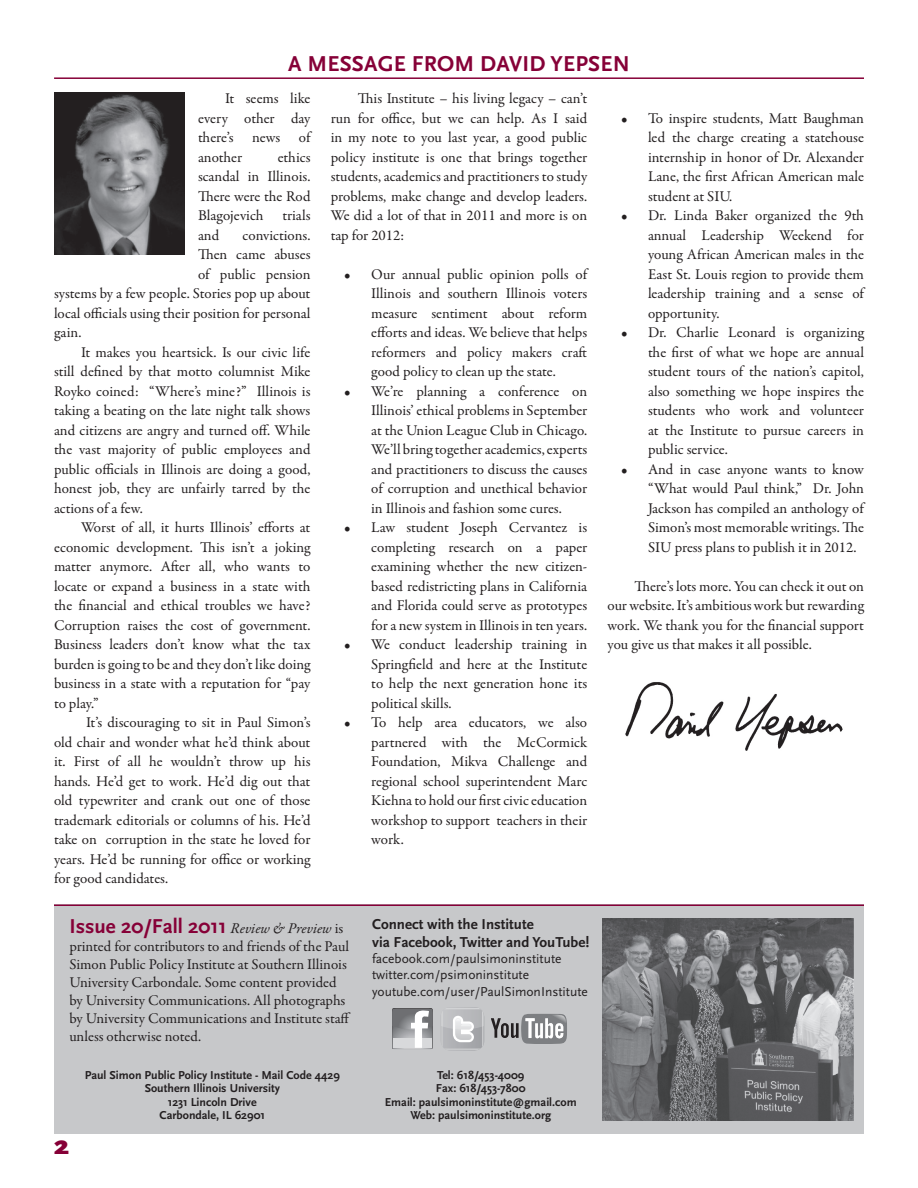
<style>
.page{position:relative;width:918px;height:1188px;background:#fff}
.page>*{position:absolute;margin:0;border:0;box-sizing:border-box;transform-origin:0 0}
.t1{font:900 27px "Scala Sans OT";color:#860037}
.t2{font:700 22.5px "Scala Sans OT";letter-spacing:.01em;color:#860037}
.t3{font:700 21px "Scala Sans OT";color:#860037}
.t4{font:15px/19.5px "Garamond Premr Pro";color:#231f20;text-align:justify}
.t5{font:700 15px "Scala Sans OT";color:#231f20}
.t6{font:13.5px "Scala Sans OT";color:#231f20}
.t7{font:700 12px "Scala Sans OT";color:#231f20}
.s1{font-family:"Garamond Premr Pro";font-weight:400;font-style:italic;font-size:15px;color:#231f20}
.s2{font-family:"Garamond Premr Pro";font-weight:400;font-size:15px;color:#231f20}
</style>
<div class="page">
<div style="left:55px;top:904px;width:809px;height:230px;background:#c7c8ca"></div>
<hr style="left:54px;top:77px;width:810px;height:2px;background:#860037">
<hr style="left:54px;top:904px;width:810px;height:2px;background:#860037">
<svg style="left:392px;top:1008px;width:41px;height:41px;background:#acadaf"></svg>
<svg style="left:443px;top:1007px;width:41px;height:44px"></svg>
<svg style="left:491px;top:1014px;width:76px;height:30px"></svg>
<img style="left:54px;top:92px;width:131px;height:162px">
<img style="left:625px;top:682px;width:218px;height:68px">
<img style="left:603px;top:918px;width:250px;height:202px">
<p class="t2" style="left:288px;top:52px;width:343px">A MESSAGE FROM DAVID YEPSEN</p>
<p class="t4" style="left:198px;top:89px;width:114px;text-indent:27px">It seems like every other day there’s news of another</p>
<p class="t4" style="left:331px;top:89px;width:258px;text-indent:27px">This Institute – his living legacy – can’t run for office, but we can help. As I said in my note to you last year, a good public policy institute is one that brings together students, academics and practitioners to study problems, make change and develop leaders.<br>We did a lot of that in 2011 and more is on tap for 2012:</p>
<p class="t4" style="left:371px;top:265px;width:218px;text-indent:-27px">• Our annual public opinion polls of Illinois and southern Illinois voters measure sentiment about reform efforts and ideas. We believe that helps reformers and policy makers craft good policy to clean up the state.</p>
<p class="t4" style="left:371px;top:382px;width:218px;text-indent:-27px">• We’re planning a conference on Illinois’ ethical problems in September at the Union League Club in Chicago.<br>We’ll bring together academics, experts and practitioners to discuss the causes of corruption and unethical behavior in Illinois and fashion some cures.</p>
<p class="t4" style="left:371px;top:518px;width:218px;text-indent:-27px">• Law student Joseph Cervantez is completing research on a paper examining whether the new citizen&shy;based redistricting plans in California and Florida could serve as prototypes for a new system in Illinois in ten years.</p>
<p class="t4" style="left:371px;top:635px;width:218px;text-indent:-27px">• We conduct leadership training in Springfield and here at the Institute to help the next generation hone its political skills.</p>
<p class="t4" style="left:371px;top:713px;width:218px;text-indent:-27px">• To help area educators, we also partnered with the McCormick Foundation, Mikva Challenge and regional school superintendent Marc Kiehna to hold our first civic education workshop to support teachers in their work.</p>
<p class="t4" style="left:648px;top:109px;width:218px;text-indent:-27px">• To inspire students, Matt Baughman led the charge creating a statehouse internship in honor of Dr. Alexander Lane, the first African American male student at SIU.</p>
<p class="t4" style="left:648px;top:206px;width:218px;text-indent:-27px">• Dr. Linda Baker organized the 9th annual Leadership Weekend for young African American males in the East St. Louis region to provide them leadership training and a sense of opportunity.</p>
<p class="t4" style="left:648px;top:323px;width:218px;text-indent:-27px">• Dr. Charlie Leonard is organizing the first of what we hope are annual student tours of the nation’s capitol, also something we hope inspires the students who work and volunteer at the Institute to pursue careers in public service.</p>
<p class="t4" style="left:648px;top:460px;width:218px;text-indent:-27px">• And in case anyone wants to know “What would Paul think,” Dr. John Jackson has compiled an anthology of Simon’s most memorable writings. The SIU press plans to publish it in 2012.</p>
<p class="t4" style="left:608px;top:577px;width:258px;text-indent:27px">There’s lots more. You can check it out on our website. It’s ambitious work but rewarding work. We thank you for the financial support you give us that makes it all possible.</p>
<p class="t4" style="left:198px;top:148px;width:114px;text-indent:80px">ethics scandal in Illinois.<br>There were the Rod Blagojevich</p>
<p class="t4" style="left:283px;top:206px;width:29px">trials</p>
<p class="t4" style="left:198px;top:226px;width:23px">and</p>
<p class="t4" style="left:243px;top:226px;width:69px">convictions.</p>
<p class="t4" style="left:198px;top:245px;width:114px">Then came abuses</p>
<p class="t4" style="left:198px;top:265px;width:114px">of public pension</p>
<p class="t4" style="left:54px;top:284px;width:258px">systems by a few people. Stories pop up about</p>
<p class="t4" style="left:54px;top:304px;width:258px">local officials using their position for personal</p>
<p class="t4" style="left:54px;top:323px;width:29px">gain.</p>
<p class="t4" style="left:54px;top:343px;width:258px;text-indent:27px">It makes you heartsick. Is our civic life still defined by that motto columnist Mike Royko coined: “Where’s mine?” Illinois is taking a beating on the late night talk shows and citizens are angry and turned off. While the vast majority of public employees and public officials in Illinois are doing a good, honest job, they are unfairly tarred by the actions of a few.</p>
<p class="t4" style="left:54px;top:518px;width:258px;text-indent:27px">Worst of all, it hurts Illinois’ efforts at economic development. This isn’t a joking matter anymore. After all, who wants to locate or expand a business in a state with the financial and ethical troubles we have?<br>Corruption raises the cost of government.<br>Business leaders don’t know what the tax burden is going to be and they don’t like doing business in a state with a reputation for “pay to play.”</p>
<p class="t4" style="left:54px;top:713px;width:258px;text-indent:32px">It’s discouraging to sit in Paul Simon’s old chair and wonder what he’d think about it. First of all he wouldn’t throw up his hands. He’d get to work. He’d dig out that old typewriter and crank out one of those trademark editorials or columns of his. He’d take on corruption in the state he loved for years. He’d be running for office or working for good candidates.</p>
<p class="t3" style="left:69px;top:915px;width:275px">Issue 20/Fall 2011 <span class="s1">Review &amp; Preview</span> <span class="s2">is</span></p>
<p class="t4" style="left:69px;top:938px;width:283px;line-height:18px;text-align:left">printed for contributors to and friends of the Paul Simon Public Policy Institute at Southern Illinois University Carbondale. Some content provided by University Communications. All photographs by University Communications and Institute staff unless otherwise noted.</p>
<p class="t1" style="left:54px;top:1129px;width:16px">2</p>
<p class="t7" style="left:85px;top:1068px;width:257px">Paul Simon Public Policy Institute - Mail Code 4429</p>
<p class="t7" style="left:145px;top:1081px;width:137px">Southern Illinois University</p>
<p class="t7" style="left:168px;top:1095px;width:90px">1231 Lincoln Drive</p>
<p class="t7" style="left:160px;top:1108px;width:107px">Carbondale, IL 62901</p>
<p class="t5" style="left:372px;top:916px;width:163px">Connect with the Institute</p>
<p class="t5" style="left:372px;top:934px;width:219px">via Facebook, Twitter and YouTube!</p>
<p class="t6" style="left:372px;top:952px;width:191px">facebook.com/paulsimoninstitute</p>
<p class="t6" style="left:372px;top:968px;width:159px">twitter.com/psimoninstitute</p>
<p class="t6" style="left:372px;top:984px;width:217px">youtube.com/user/PaulSimonInstitute</p>
<p class="t7" style="left:437px;top:1068px;width:89px">Tel: 618/453-4009</p>
<p class="t7" style="left:436px;top:1081px;width:91px">Fax: 618/453-7800</p>
<p class="t7" style="left:385px;top:1095px;width:193px">Email: paulsimoninstitute@gmail.com</p>
<p class="t7" style="left:410px;top:1108px;width:142px">Web: paulsimoninstitute.org</p>
</div>
